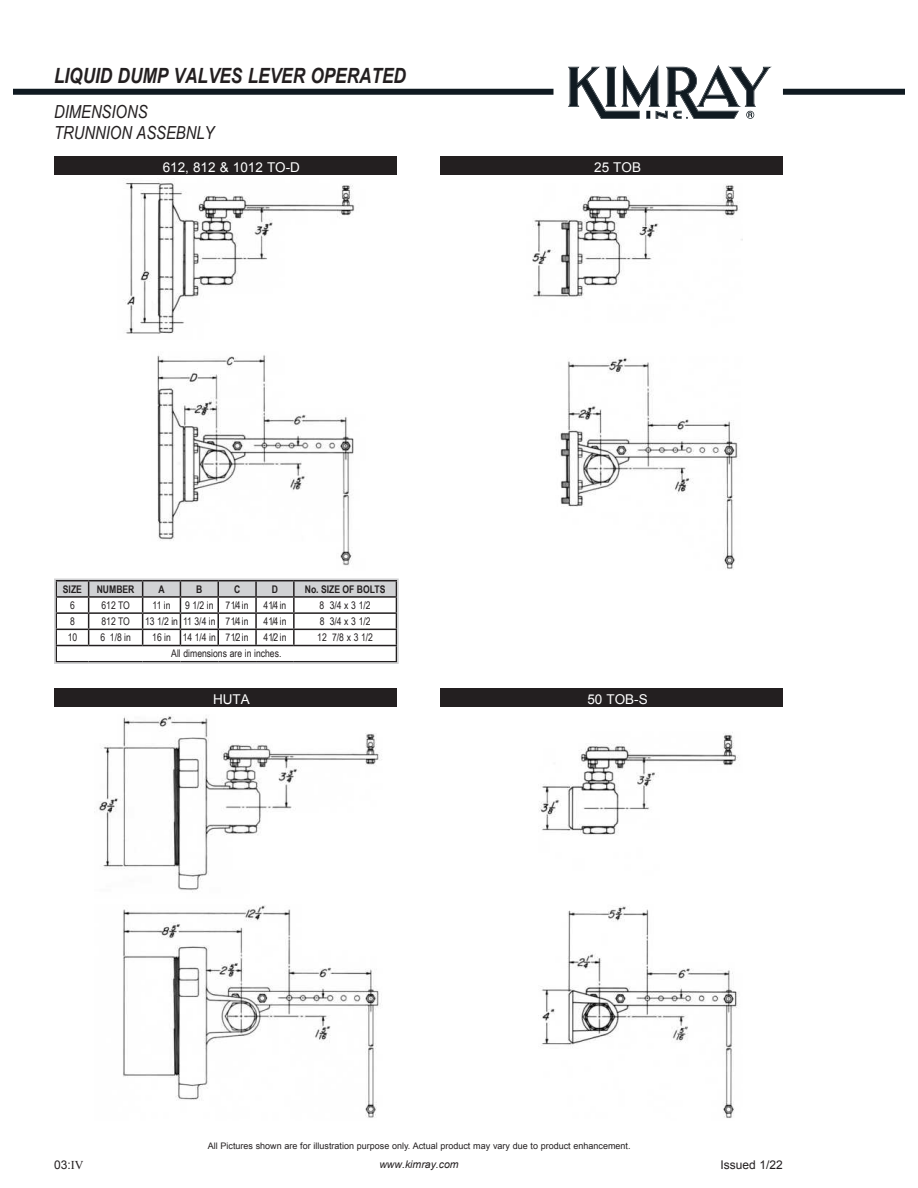
<style>
.page{position:relative;width:918px;height:1188px;background:#fff}
.page>*{position:absolute;margin:0;border:0;box-sizing:border-box;transform-origin:0 0}
.t1{font:italic 700 21px "Arial Narrow";color:#231f20}
.t2{font:italic 18px/21.6px "Arial Narrow";color:#231f20}
.t3{font:13.5px "Arial";color:#fff}
.t4{font:12px "Arial";color:#231f20}
.t5{font:10.5px "Arial Narrow";color:#231f20}
.t6{font:700 10.5px "Arial Narrow";color:#231f20}
.t7{font:italic 10.5px "Arial";color:#231f20}
.t8{font:9px "Arial";color:#231f20}
.s1{font-family:"Times New Roman"}
</style>
<div class="page">
<div style="left:783px;top:89px;width:121px;height:6px;background:#101a21"></div>
<div style="left:14px;top:89px;width:540px;height:6px;background:#101a21"></div>
<svg style="left:568px;top:65px;width:204px;height:54px"></svg>
<img style="left:98px;top:181px;width:644px;height:937px">
<div style="left:54px;top:156px;width:343px;height:19px;background:#231f20"></div>
<div style="left:440px;top:156px;width:343px;height:19px;background:#231f20"></div>
<div style="left:54px;top:688px;width:343px;height:19px;background:#231f20"></div>
<div style="left:440px;top:688px;width:343px;height:19px;background:#231f20"></div>
<svg style="left:57px;top:581px;width:339px;height:80px"></svg>
<hr style="left:56px;top:596px;width:33px;height:2px;background:#231f20">
<hr style="left:89px;top:596px;width:54px;height:2px;background:#231f20">
<hr style="left:143px;top:596px;width:37px;height:2px;background:#231f20">
<hr style="left:180px;top:596px;width:38px;height:2px;background:#231f20">
<hr style="left:218px;top:596px;width:38px;height:2px;background:#231f20">
<hr style="left:256px;top:596px;width:38px;height:2px;background:#231f20">
<hr style="left:294px;top:596px;width:103px;height:2px;background:#231f20">
<div style="left:54px;top:578px;width:345px;height:86px;border:2px solid #d1d2d4"></div>
<h1 class="t1" style="left:54px;top:60px;width:354px">LIQUID DUMP VALVES LEVER OPERATED</h1>
<h2 class="t2" style="left:54px;top:100px;width:162px">DIMENSIONS<br>TRUNNION ASSEBNLY</h2>
<p class="t3" style="left:163px;top:159px;width:139px">612, 812 &amp; 1012 TO-D</p>
<p class="t3" style="left:594px;top:159px;width:48px">25 TOB</p>
<p class="t6" style="left:63px;top:581px;width:21px">SIZE</p>
<p class="t6" style="left:97px;top:581px;width:39px">NUMBER</p>
<p class="t6" style="left:159px;top:581px;width:8px">A</p>
<p class="t6" style="left:196px;top:581px;width:8px">B</p>
<p class="t6" style="left:234px;top:581px;width:8px">C</p>
<p class="t6" style="left:272px;top:581px;width:8px">D</p>
<p class="t6" style="left:305px;top:581px;width:82px">No. SIZE OF BOLTS</p>
<p class="t5" style="left:70px;top:597px;width:6px">6</p>
<p class="t5" style="left:101px;top:597px;width:30px">612 TO</p>
<p class="t5" style="left:153px;top:597px;width:20px">11 in</p>
<p class="t5" style="left:185px;top:597px;width:65px">9 1/2 in 7 1/4 in</p>
<p class="t5" style="left:263px;top:597px;width:24px">4 1/4 in</p>
<p class="t5" style="left:320px;top:597px;width:52px">8 3/4 x 3 1/2</p>
<p class="t5" style="left:70px;top:614px;width:6px">8</p>
<p class="t5" style="left:101px;top:614px;width:30px">812 TO</p>
<p class="t5" style="left:145px;top:614px;width:105px">13 1/2 in 11 3/4 in 7 1/4 in</p>
<p class="t5" style="left:263px;top:614px;width:24px">4 1/4 in</p>
<p class="t5" style="left:320px;top:614px;width:52px">8 3/4 x 3 1/2</p>
<p class="t5" style="left:68px;top:630px;width:11px">10</p>
<p class="t5" style="left:100px;top:630px;width:32px">6 1/8 in</p>
<p class="t5" style="left:152px;top:630px;width:98px">16 in 14 1/4 in 7 1/2 in</p>
<p class="t5" style="left:263px;top:630px;width:24px">4 1/2 in</p>
<p class="t5" style="left:317px;top:630px;width:57px">12 7/8 x 3 1/2</p>
<p class="t5" style="left:171px;top:646px;width:112px">All dimensions are in inches.</p>
<p class="t3" style="left:213px;top:690px;width:38px">HUTA</p>
<p class="t3" style="left:587px;top:690px;width:62px">50 TOB-S</p>
<p class="t8" style="left:208px;top:1140px;width:424px">All Pictures shown are for illustration purpose only. Actual product may vary due to product enhancement.</p>
<p class="t4" style="left:54px;top:1157px;width:31px">03:<span class="s1">IV</span></p>
<p class="t4" style="left:721px;top:1157px;width:64px">Issued 1/22</p>
<p class="t7" style="left:379px;top:1157px;width:81px">www.kimray.com</p>
</div>
